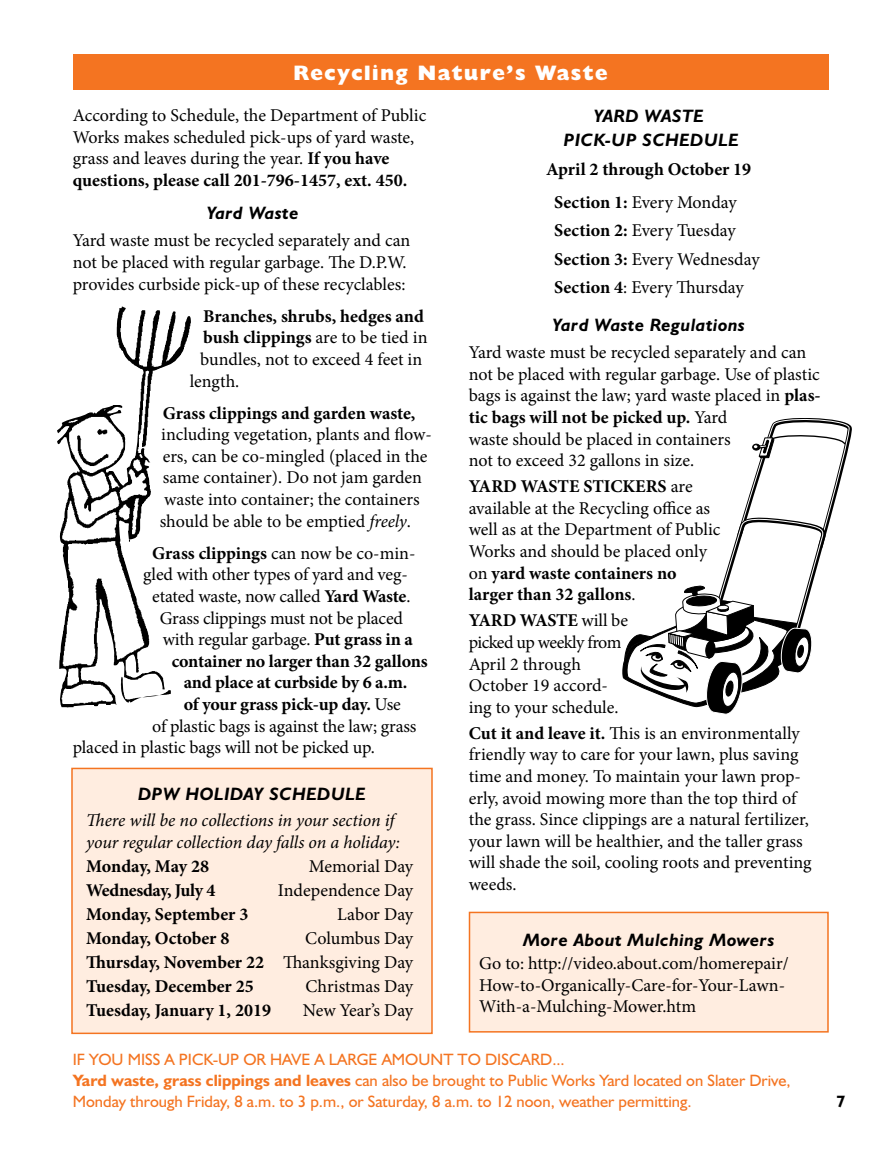
<style>
.page{position:relative;width:891px;height:1161px;background:#fff}
.page>*{position:absolute;margin:0;border:0;box-sizing:border-box;transform-origin:0 0}
.t1{font:800 21px "Humanist 521 BT";letter-spacing:.08em;color:#fff}
.t2{font:18px/21.6px "Minion Pro";letter-spacing:-.005em;color:#000}
.t3{font:700 18px/24px "Minion Pro";letter-spacing:-.005em;color:#000;text-align:justify}
.t4{font:italic 700 18px/24px "Humanist 521 BT";letter-spacing:.03em;color:#000;text-align:center}
.t5{font:italic 18px/21.6px "Minion Pro";letter-spacing:-.005em;color:#000}
.t6{font:16.5px/21px "Humanist 521 BT";color:#f47421}
.t7{font:700 16.5px "Humanist 521 BT";color:#000}
.s1{font-weight:700}
.s2{font-weight:400}
.s3{font-style:italic}
</style>
<div class="page">
<div style="left:73px;top:54px;width:756px;height:36px;background:#f47421"></div>
<div style="left:72px;top:768px;width:360px;height:265px;background:#ffede0"></div>
<div style="left:71px;top:768px;width:362px;height:266px;border:2px solid #f47421"></div>
<img style="left:57px;top:307px;width:134px;height:400px">
<svg style="left:622px;top:418px;width:229px;height:297px"></svg>
<div style="left:470px;top:912px;width:358px;height:120px;background:#ffede0"></div>
<div style="left:469px;top:912px;width:360px;height:121px;border:2px solid #f47421"></div>
<p class="t1" style="left:294px;top:60px;width:316px">Recycling Nature’s Waste</p>
<p class="t2" style="left:73px;top:105px;width:355px">According to Schedule, the Department of Public Works makes scheduled pick-ups of yard waste, grass and leaves during the year. <span class="s1">If you have questions, please call 201-796-1457, ext. 450.</span></p>
<p class="t4" style="left:207px;top:200px;width:93px">Yard Waste</p>
<p class="t2" style="left:73px;top:230px;width:339px">Yard waste must be recycled separately and can not be placed with regular garbage. The D.P.W. provides curbside pick-up of these recyclables:</p>
<p class="t3" style="left:203px;top:304px;width:222px">Branches, shrubs, hedges and</p>
<p class="t3" style="left:203px;top:325px;width:226px">bush clippings <span class="s2">are to be tied in</span></p>
<p class="t2" style="left:200px;top:349px;width:224px">bundles, not to exceed 4 feet in</p>
<p class="t2" style="left:190px;top:370px;width:51px">length.</p>
<p class="t3" style="left:163px;top:401px;width:254px">Grass clippings and garden waste,</p>
<p class="t2" style="left:160px;top:424px;width:274px">including vegetation, plants and flow&shy;ers, can be co-mingled (placed in the same container). Do not jam garden waste into container; the containers should be able to be emptied <span class="s3">freely</span>.</p>
<p class="t2" style="left:152px;top:542px;width:265px"><span class="s1">Grass clippings</span> can now be co-min-</p>
<p class="t2" style="left:143px;top:564px;width:266px">gled with other types of yard and veg-</p>
<p class="t2" style="left:152px;top:585px;width:260px">etated waste, now called <span class="s1">Yard Waste</span>.</p>
<p class="t2" style="left:160px;top:607px;width:245px">Grass clippings must not be placed</p>
<p class="t2" style="left:163px;top:629px;width:252px">with regular garbage. <span class="s1">Put grass in a</span></p>
<p class="t3" style="left:172px;top:649px;width:258px">container no larger than 32 gallons</p>
<p class="t3" style="left:184px;top:670px;width:225px">and place at curbside by 6 a.m.</p>
<p class="t3" style="left:184px;top:692px;width:219px">of your grass pick-up day. <span class="s2">Use</span></p>
<p class="t2" style="left:152px;top:715px;width:266px">of plastic bags is against the law; grass</p>
<p class="t2" style="left:73px;top:737px;width:304px">placed in plastic bags will not be picked up.</p>
<p class="t4" style="left:138px;top:781px;width:229px">DPW HOLIDAY SCHEDULE</p>
<p class="t5" style="left:86px;top:809px;width:315px">There will be no collections in your section if your regular collection day falls on a holiday:</p>
<p class="t3" style="left:86px;top:854px;width:124px">Monday, May 28</p>
<p class="t2" style="left:309px;top:855px;width:106px">Memorial Day</p>
<p class="t3" style="left:86px;top:878px;width:131px">Wednesday, July 4</p>
<p class="t2" style="left:278px;top:879px;width:137px">Independence Day</p>
<p class="t3" style="left:86px;top:902px;width:164px">Monday, September 3</p>
<p class="t2" style="left:337px;top:903px;width:77px">Labor Day</p>
<p class="t3" style="left:86px;top:926px;width:145px">Monday, October 8</p>
<p class="t3" style="left:86px;top:926px;width:329px;text-indent:219px"><span class="s2">Columbus Day </span>Thursday, November 22 <span class="s2">Thanksgiving Day </span>Tuesday, December 25</p>
<p class="t2" style="left:306px;top:975px;width:109px">Christmas Day</p>
<p class="t3" style="left:86px;top:998px;width:186px">Tuesday, January 1, 2019</p>
<p class="t2" style="left:303px;top:999px;width:112px">New Year’s Day</p>
<p class="t4" style="left:564px;top:103px;width:176px">YARD WASTE<br>PICK-UP SCHEDULE</p>
<p class="t3" style="left:546px;top:152px;width:207px;line-height:33px;text-align:center">April 2 through October 19<br>Section 1: <span class="s2">Every Monday</span></p>
<p class="t2" style="left:554px;top:216px;width:207px;line-height:28.5px"><span class="s1">Section 2:</span> Every Tuesday<br><span class="s1">Section 3:</span> Every Wednesday<br><span class="s1">Section 4</span>: Every Thursday</p>
<p class="t4" style="left:553px;top:312px;width:194px">Yard Waste Regulations</p>
<p class="t2" style="left:469px;top:342px;width:354px">Yard waste must be recycled separately and can not be placed with regular garbage. Use of plastic bags is against the law; yard waste placed in <span class="s1">plas&shy;tic bags will not be picked up.</span> Yard<br>waste should be placed in containers<br>not to exceed 32 gallons in size.</p>
<p class="t2" style="left:469px;top:476px;width:253px"><span class="s1">YARD WASTE STICKERS</span> are available at the Recycling office as well as at the Department of Public<br>Works and should be placed only on <span class="s1">yard waste containers no larger than 32 gallons</span>.</p>
<p class="t2" style="left:469px;top:610px;width:161px"><span class="s1">YARD WASTE</span> will be picked up weekly from<br>April 2 through<br>October 19 accord&shy;ing to your schedule.</p>
<p class="t2" style="left:469px;top:722px;width:344px"><span class="s1">Cut it and leave it.</span> This is an environmentally friendly way to care for your lawn, plus saving time and money. To maintain your lawn prop&shy;erly, avoid mowing more than the top third of the grass. Since clippings are a natural fertilizer, your lawn will be healthier, and the taller grass will shade the soil, cooling roots and preventing weeds.</p>
<p class="t4" style="left:523px;top:927px;width:253px">More About Mulching Mowers</p>
<p class="t2" style="left:479px;top:953px;width:311px">Go to: http://video.about.com/homerepair/<br>How-to-Organically-Care-for-Your-Lawn-<br>With-a-Mulching-Mower.htm</p>
<p class="t6" style="left:73px;top:1048px;width:720px">IF YOU MISS A PICK-UP OR HAVE A LARGE AMOUNT TO DISCARD...<br><span class="s1">Yard waste, grass clippings and leaves</span> can also be brought to Public Works Yard located on Slater Drive,<br>Monday through Friday, 8 a.m. to 3 p.m., or Saturday, 8 a.m. to 12 noon, weather permitting.</p>
<p class="t7" style="left:836px;top:1091px;width:10px">7</p>
</div>
